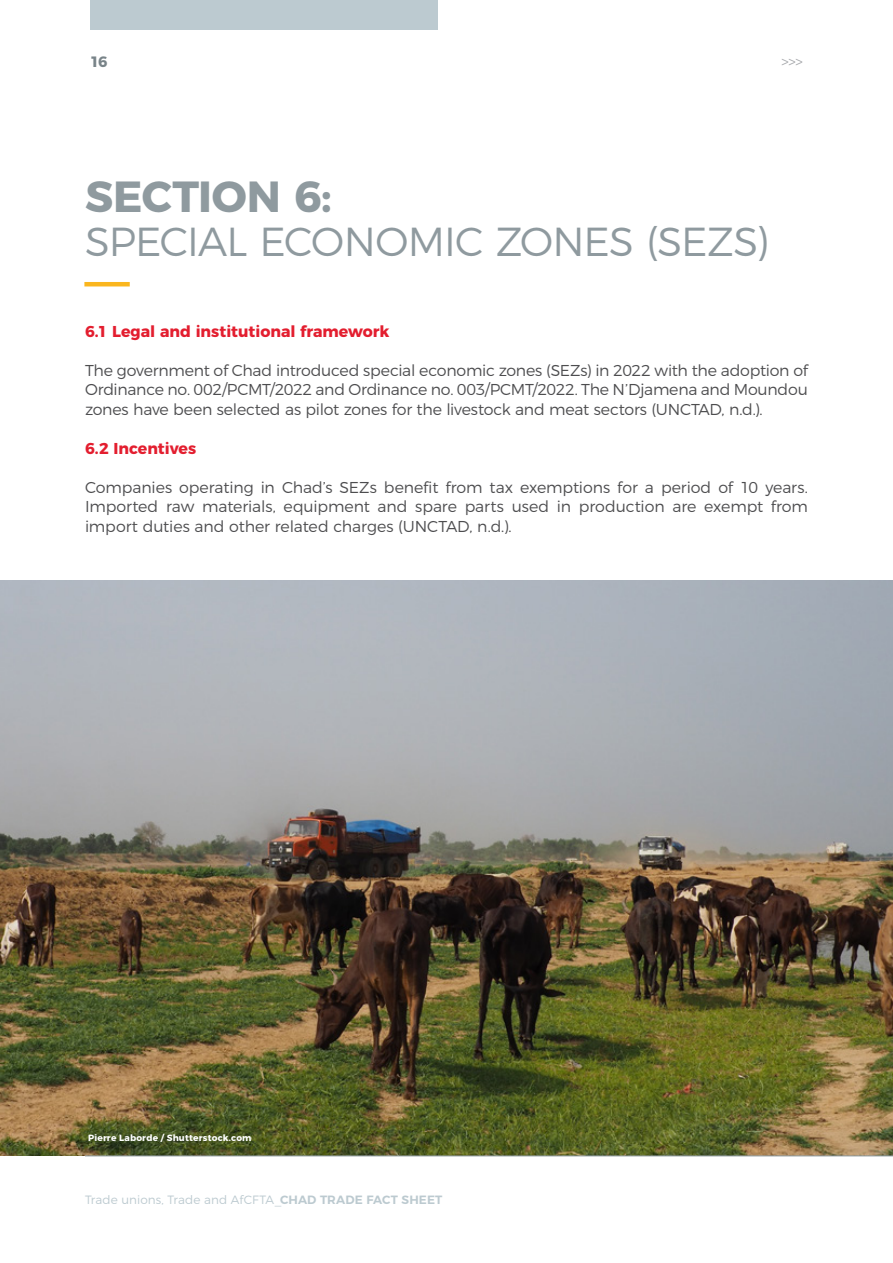
<style>
.page{position:relative;width:893px;height:1263px;background:#fff}
.page>*{position:absolute;margin:0;border:0;box-sizing:border-box;transform-origin:0 0}
.t1{font:700 43.5px "Montserrat";letter-spacing:-.005em;color:#8f9a9f}
.t2{font:300 40.5px "Montserrat";letter-spacing:-.02em;color:#8f9a9f}
.t3{font:300 15.75px/19.5px "Montserrat";letter-spacing:-.01em;color:#4d4d4f;text-align:justify}
.t4{font:700 15.75px "Montserrat";color:#e31e2f}
.t5{font:300 15px "Montserrat";color:#a7a9ac}
.t6{font:700 15px "Montserrat";color:#798489}
.t7{font:300 12px "Montserrat";letter-spacing:.005em;color:#bccad0}
.t8{font:700 9px "Montserrat";letter-spacing:.015em;color:#fff}
.s1{font-weight:600}
</style>
<div class="page">
<div style="left:90px;top:0;width:347px;height:30px;background:#bccad0"></div>
<img style="left:0;top:581px;width:893px;height:575px">
<hr style="left:84px;top:282px;width:46px;height:4px;background:#fab61e">
<hr style="left:85px;top:1155px;width:808px;height:1px;background:#8f9a9f">
<p class="t6" style="left:90px;top:49px;width:19px">16</p>
<p class="t5" style="left:782px;top:50px;width:23px">&gt;&gt;&gt;</p>
<h1 class="t1" style="left:85px;top:161px;width:248px">SECTION 6:</h1>
<h2 class="t2" style="left:85px;top:210px;width:685px">SPECIAL ECONOMIC ZONES (SEZS)</h2>
<p class="t4" style="left:85px;top:318px;width:306px">6.1 Legal and institutional framework</p>
<p class="t3" style="left:85px;top:359px;width:724px">The government of Chad introduced special economic zones (SEZs) in 2022 with the adoption of Ordinance no. 002/PCMT/2022 and Ordinance no. 003/PCMT/2022. The N’Djamena and Moundou zones have been selected as pilot zones for the livestock and meat sectors (UNCTAD, n.d.).</p>
<p class="t4" style="left:85px;top:435px;width:113px">6.2 Incentives</p>
<p class="t3" style="left:85px;top:476px;width:724px">Companies operating in Chad’s SEZs benefit from tax exemptions for a period of 10 years.<br>Imported raw materials, equipment and spare parts used in production are exempt from import duties and other related charges (UNCTAD, n.d.).</p>
<p class="t8" style="left:88px;top:1131px;width:165px">Pierre Laborde / Shutterstock.com</p>
<p class="t7" style="left:85px;top:1190px;width:359px">Trade unions, Trade and AfCFTA_<span class="s1">CHAD TRADE FACT SHEET</span></p>
</div>
